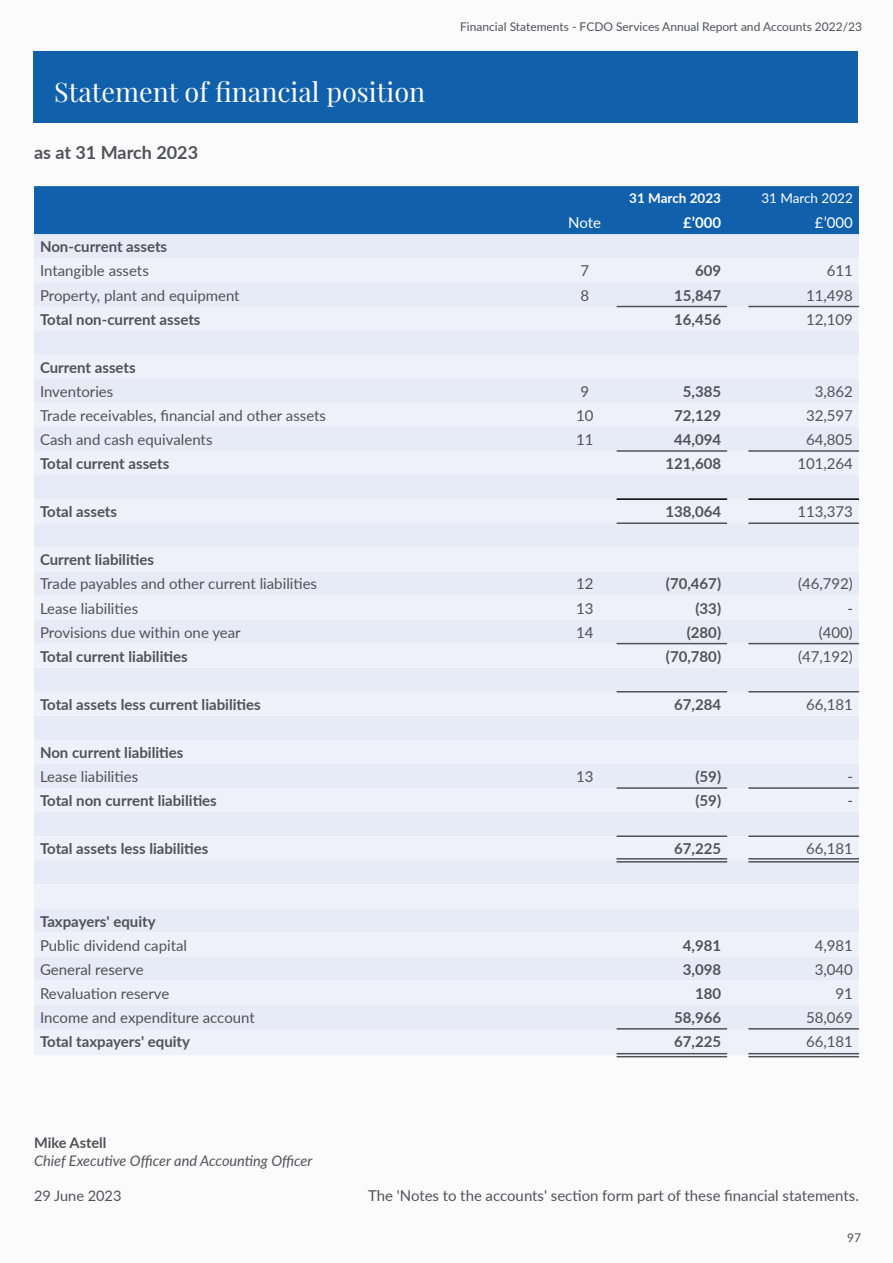
<style>
.page{position:relative;width:893px;height:1263px;background:#fbfbfc}
.page>*{position:absolute;margin:0;border:0;box-sizing:border-box;transform-origin:0 0}
._21_H4_Finance_Subhe{font:27px "Playfair Display";color:#fff}
._21_P_1_1s{font:700 18px "Lato";color:#515258}
._21_P_Body_Text{font:15px "Lato";color:#515258}
._21_P_Body_Text-2{font:700 15px "Lato";color:#515258}
._21_P_Body_Text-3{font:15px "Lato";color:#fff}
._21_P_Body_Text-4{font:700 15px "Lato";color:#fff}
._21_P_Persons_Positi{font:italic 14.55px "Lato";color:#515258}
._21_P_Persons_Name{font:700 14.55px "Lato";color:#515258}
._21_P_Body_Text-5{font:14.55px "Lato";color:#515258}
._21_P_Body_Text-6{font:700 13.5px "Lato";color:#fff}
._21_P_Body_Text-7{font:13.5px "Lato";color:#fff}
.t1{font:12px "Lato";color:#515258}
</style>
<div class="page">
<div style="left:33px;top:51px;width:825px;height:72px;background:#1160ab"></div>
<div style="left:34px;top:186px;width:825px;height:48px;background:#1160ab"></div>
<div style="left:34px;top:234px;width:825px;height:24px;background:#e7eaf7"></div>
<div style="left:34px;top:258px;width:825px;height:797px;background:#eff1fa"></div>
<hr style="left:617px;top:306px;width:110px;height:1px;background:#515258">
<hr style="left:748px;top:306px;width:111px;height:1px;background:#515258">
<hr style="left:617px;top:450px;width:110px;height:2px;background:#515258">
<hr style="left:748px;top:450px;width:111px;height:2px;background:#515258">
<hr style="left:617px;top:643px;width:110px;height:1px;background:#515258">
<hr style="left:748px;top:643px;width:111px;height:1px;background:#515258">
<hr style="left:617px;top:691px;width:110px;height:1px;background:#515258">
<hr style="left:748px;top:691px;width:111px;height:1px;background:#515258">
<hr style="left:617px;top:787px;width:110px;height:2px;background:#515258">
<hr style="left:748px;top:787px;width:111px;height:2px;background:#515258">
<hr style="left:617px;top:835px;width:110px;height:2px;background:#515258">
<hr style="left:748px;top:835px;width:111px;height:2px;background:#515258">
<hr style="left:617px;top:1028px;width:110px;height:1px;background:#515258">
<hr style="left:748px;top:1028px;width:111px;height:1px;background:#515258">
<hr style="left:617px;top:498px;width:110px;height:2px;background:#000">
<hr style="left:748px;top:498px;width:111px;height:2px;background:#000">
<hr style="left:617px;top:1053px;width:110px;height:1px;background:#515258">
<hr style="left:617px;top:1056px;width:110px;height:1px;background:#515258">
<hr style="left:748px;top:1053px;width:111px;height:1px;background:#515258">
<hr style="left:748px;top:1056px;width:111px;height:1px;background:#515258">
<hr style="left:617px;top:522px;width:110px;height:2px;background:#515258">
<hr style="left:748px;top:522px;width:111px;height:2px;background:#515258">
<hr style="left:617px;top:858px;width:110px;height:1px;background:#515258">
<hr style="left:617px;top:861px;width:110px;height:1px;background:#515258">
<hr style="left:748px;top:858px;width:111px;height:1px;background:#515258">
<hr style="left:748px;top:861px;width:111px;height:1px;background:#515258">
<p class="_21_H4_Finance_Subhe" style="left:54px;top:74px;width:373px">Statement of financial position</p>
<p class="_21_P_1_1s" style="left:34px;top:139px;width:166px">as at 31 March 2023</p>
<p class="t1" style="left:460px;top:18px;width:403px">Financial Statements - FCDO Services Annual Report and Accounts 2022/23</p>
<p class="_21_P_Body_Text-6" style="left:629px;top:188px;width:93px">31 March 2023</p>
<p class="_21_P_Body_Text-7" style="left:761px;top:188px;width:93px">31 March 2022</p>
<p class="_21_P_Body_Text-3" style="left:568px;top:212px;width:34px">Note</p>
<p class="_21_P_Body_Text-4" style="left:683px;top:212px;width:40px">£’000</p>
<p class="_21_P_Body_Text-3" style="left:815px;top:212px;width:39px">£’000</p>
<p class="_21_P_Body_Text-2" style="left:40px;top:236px;width:129px">Non-current assets</p>
<p class="_21_P_Body_Text" style="left:40px;top:260px;width:110px">Intangible assets</p>
<p class="_21_P_Body_Text" style="left:580px;top:260px;width:10px">7</p>
<p class="_21_P_Body_Text-2" style="left:695px;top:260px;width:28px">609</p>
<p class="_21_P_Body_Text" style="left:827px;top:260px;width:28px">611</p>
<p class="_21_P_Body_Text" style="left:40px;top:284px;width:201px">Property, plant and equipment</p>
<p class="_21_P_Body_Text" style="left:580px;top:284px;width:10px">8</p>
<p class="_21_P_Body_Text-2" style="left:674px;top:284px;width:49px">15,847</p>
<p class="_21_P_Body_Text" style="left:806px;top:284px;width:48px">11,498</p>
<p class="_21_P_Body_Text-2" style="left:40px;top:308px;width:162px">Total non-current assets</p>
<p class="_21_P_Body_Text-2" style="left:674px;top:308px;width:49px">16,456</p>
<p class="_21_P_Body_Text" style="left:806px;top:308px;width:48px">12,109</p>
<p class="_21_P_Body_Text-2" style="left:40px;top:356px;width:97px">Current assets</p>
<p class="_21_P_Body_Text" style="left:40px;top:381px;width:75px">Inventories</p>
<p class="_21_P_Body_Text" style="left:580px;top:381px;width:10px">9</p>
<p class="_21_P_Body_Text-2" style="left:683px;top:380px;width:40px">5,385</p>
<p class="_21_P_Body_Text" style="left:815px;top:381px;width:40px">3,862</p>
<p class="_21_P_Body_Text" style="left:40px;top:405px;width:288px">Trade receivables, financial and other assets</p>
<p class="_21_P_Body_Text" style="left:576px;top:405px;width:19px">10</p>
<p class="_21_P_Body_Text-2" style="left:674px;top:404px;width:49px">72,129</p>
<p class="_21_P_Body_Text" style="left:806px;top:405px;width:48px">32,597</p>
<p class="_21_P_Body_Text" style="left:40px;top:429px;width:174px">Cash and cash equivalents</p>
<p class="_21_P_Body_Text" style="left:576px;top:429px;width:19px">11</p>
<p class="_21_P_Body_Text-2" style="left:674px;top:428px;width:49px">44,094</p>
<p class="_21_P_Body_Text" style="left:806px;top:429px;width:48px">64,805</p>
<p class="_21_P_Body_Text-2" style="left:40px;top:453px;width:131px">Total current assets</p>
<p class="_21_P_Body_Text-2" style="left:665px;top:453px;width:57px">121,608</p>
<p class="_21_P_Body_Text" style="left:797px;top:453px;width:57px">101,264</p>
<p class="_21_P_Body_Text-2" style="left:40px;top:501px;width:79px">Total assets</p>
<p class="_21_P_Body_Text-2" style="left:665px;top:501px;width:57px">138,064</p>
<p class="_21_P_Body_Text" style="left:797px;top:501px;width:57px">113,373</p>
<p class="_21_P_Body_Text-2" style="left:40px;top:549px;width:116px">Current liabilities</p>
<p class="_21_P_Body_Text" style="left:40px;top:573px;width:279px">Trade payables and other current liabilities</p>
<p class="_21_P_Body_Text" style="left:576px;top:573px;width:19px">12</p>
<p class="_21_P_Body_Text-2" style="left:666px;top:573px;width:57px">(70,467)</p>
<p class="_21_P_Body_Text" style="left:798px;top:573px;width:56px">(46,792)</p>
<p class="_21_P_Body_Text" style="left:40px;top:597px;width:100px">Lease liabilities</p>
<p class="_21_P_Body_Text" style="left:576px;top:597px;width:19px">13</p>
<p class="_21_P_Body_Text-2" style="left:695px;top:597px;width:27px">(33)</p>
<p class="_21_P_Body_Text" style="left:847px;top:597px;width:7px">-</p>
<p class="_21_P_Body_Text" style="left:40px;top:621px;width:202px">Provisions due within one year</p>
<p class="_21_P_Body_Text" style="left:576px;top:621px;width:19px">14</p>
<p class="_21_P_Body_Text-2" style="left:687px;top:621px;width:36px">(280)</p>
<p class="_21_P_Body_Text" style="left:819px;top:621px;width:36px">(400)</p>
<p class="_21_P_Body_Text-2" style="left:40px;top:645px;width:149px">Total current liabilities</p>
<p class="_21_P_Body_Text-2" style="left:666px;top:645px;width:57px">(70,780)</p>
<p class="_21_P_Body_Text" style="left:798px;top:645px;width:56px">(47,192)</p>
<p class="_21_P_Body_Text-2" style="left:40px;top:693px;width:222px">Total assets less current liabilities</p>
<p class="_21_P_Body_Text-2" style="left:674px;top:693px;width:49px">67,284</p>
<p class="_21_P_Body_Text" style="left:806px;top:694px;width:48px">66,181</p>
<p class="_21_P_Body_Text-2" style="left:40px;top:741px;width:145px">Non current liabilities</p>
<p class="_21_P_Body_Text" style="left:40px;top:766px;width:100px">Lease liabilities</p>
<p class="_21_P_Body_Text" style="left:576px;top:766px;width:19px">13</p>
<p class="_21_P_Body_Text-2" style="left:695px;top:765px;width:27px">(59)</p>
<p class="_21_P_Body_Text" style="left:847px;top:766px;width:7px">-</p>
<p class="_21_P_Body_Text-2" style="left:40px;top:790px;width:178px">Total non current liabilities</p>
<p class="_21_P_Body_Text-2" style="left:695px;top:790px;width:27px">(59)</p>
<p class="_21_P_Body_Text" style="left:847px;top:790px;width:7px">-</p>
<p class="_21_P_Body_Text-2" style="left:40px;top:838px;width:170px">Total assets less liabilities</p>
<p class="_21_P_Body_Text-2" style="left:674px;top:838px;width:49px">67,225</p>
<p class="_21_P_Body_Text" style="left:806px;top:838px;width:48px">66,181</p>
<p class="_21_P_Body_Text-2" style="left:40px;top:910px;width:117px">Taxpayers' equity</p>
<p class="_21_P_Body_Text" style="left:40px;top:934px;width:149px">Public dividend capital</p>
<p class="_21_P_Body_Text-2" style="left:683px;top:934px;width:40px">4,981</p>
<p class="_21_P_Body_Text" style="left:815px;top:934px;width:40px">4,981</p>
<p class="_21_P_Body_Text" style="left:40px;top:958px;width:105px">General reserve</p>
<p class="_21_P_Body_Text-2" style="left:683px;top:958px;width:40px">3,098</p>
<p class="_21_P_Body_Text" style="left:815px;top:958px;width:40px">3,040</p>
<p class="_21_P_Body_Text" style="left:40px;top:982px;width:131px">Revaluation reserve</p>
<p class="_21_P_Body_Text-2" style="left:695px;top:982px;width:28px">180</p>
<p class="_21_P_Body_Text" style="left:835px;top:982px;width:19px">91</p>
<p class="_21_P_Body_Text" style="left:40px;top:1007px;width:216px">Income and expenditure account</p>
<p class="_21_P_Body_Text-2" style="left:674px;top:1006px;width:49px">58,966</p>
<p class="_21_P_Body_Text" style="left:806px;top:1007px;width:48px">58,069</p>
<p class="_21_P_Body_Text-2" style="left:40px;top:1030px;width:152px">Total taxpayers' equity</p>
<p class="_21_P_Body_Text-2" style="left:674px;top:1030px;width:49px">67,225</p>
<p class="_21_P_Body_Text" style="left:806px;top:1031px;width:48px">66,181</p>
<p class="_21_P_Persons_Name" style="left:34px;top:1132px;width:74px">Mike Astell</p>
<p class="_21_P_Persons_Positi" style="left:34px;top:1150px;width:280px">Chief Executive Officer and Accounting Officer</p>
<p class="_21_P_Body_Text-5" style="left:34px;top:1185px;width:89px">29 June 2023</p>
<p class="_21_P_Body_Text" style="left:368px;top:1185px;width:492px">The 'Notes to the accounts' section form part of these financial statements.</p>
<p class="t1" style="left:847px;top:1229px;width:15px">97</p>
</div>
